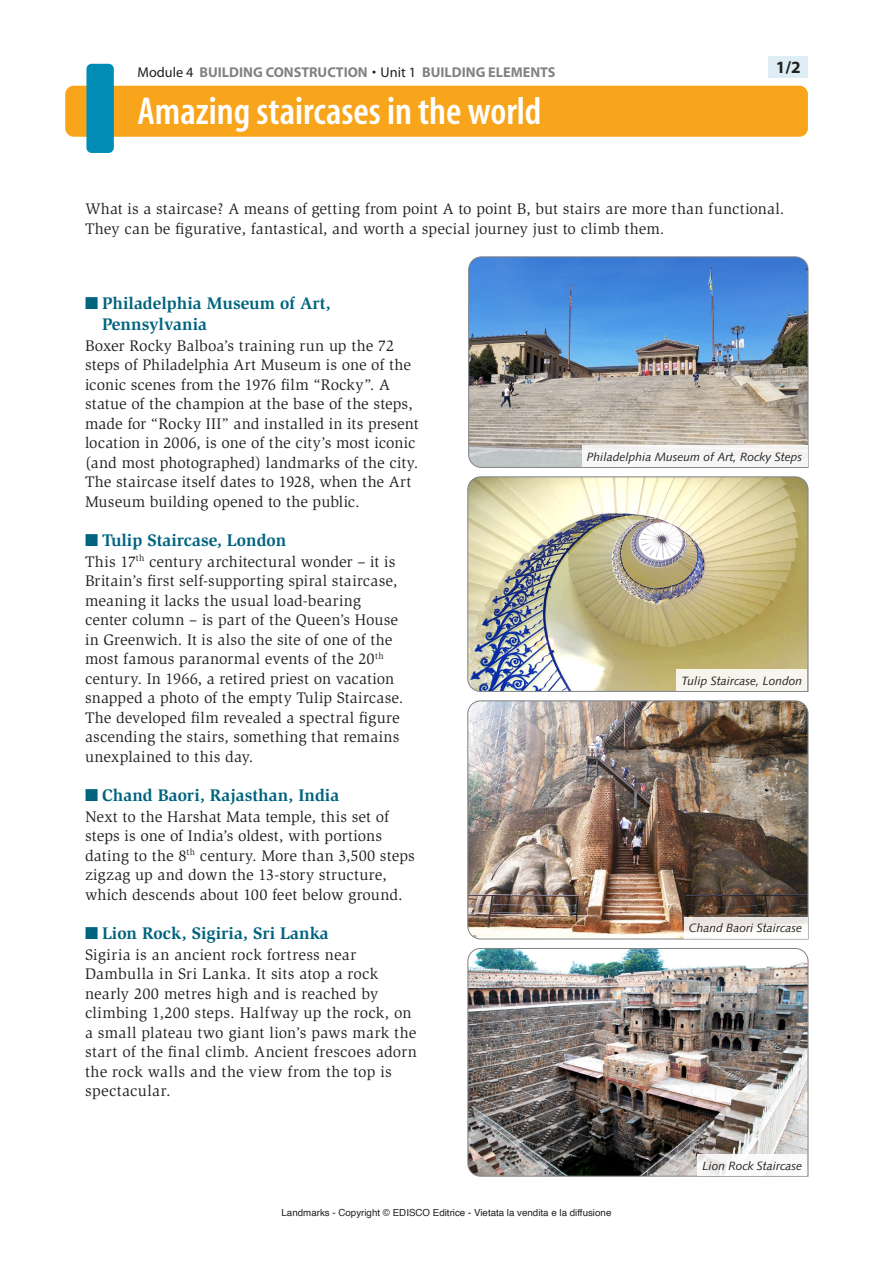
<style>
.page{position:relative;width:893px;height:1263px;background:#fff}
.page>*{position:absolute;margin:0;border:0;box-sizing:border-box;transform-origin:0 0}
.t1{font:600 condensed 39px "Myriad";color:#fff}
.t2{font:700 17.25px/21px "Slimbach";color:#00647f}
.t3{font:700 17.25px "Myriad Pro";color:#231f20}
.t4{font:15.75px/19.5px "Slimbach";letter-spacing:.01em;color:#231f20}
.t5{font:700 14.25px "Myriad";color:#808285}
.t6{font:italic 12px "Syntax";color:#231f20}
.t7{font:9.75px "Helvetica";color:#231f20}
.s1{font-weight:400;color:#231f20}
</style>
<div class="page">
<div style="left:768px;top:57px;width:40px;height:21px;background:#dfeef4"></div>
<div style="left:65px;top:86px;width:743px;height:51px;background:#f9a51b;border-radius:9px"></div>
<div style="left:86px;top:64px;width:28px;height:89px;background:#008cb5;border-radius:5px"></div>
<img style="left:468px;top:256px;width:341px;height:212px">
<img style="left:467px;top:476px;width:342px;height:216px">
<img style="left:467px;top:948px;width:342px;height:229px">
<img style="left:467px;top:700px;width:342px;height:240px">
<div style="left:582px;top:446px;width:225px;height:21px;background:#f6f6f6"></div>
<div style="left:676px;top:670px;width:131px;height:21px;background:#f7f5ed"></div>
<svg style="left:684px;top:917px;width:123px;height:21px"></svg>
<div style="left:697px;top:1154px;width:110px;height:21px;background:#fff"></div>
<p class="t5" style="left:137px;top:64px;width:420px"><span class="s1">Module 4</span> BUILDING CONSTRUCTION <span class="s1">• Unit 1</span> BUILDING ELEMENTS</p>
<h1 class="t1" style="left:137px;top:92px;width:406px">Amazing staircases in the world</h1>
<p class="t3" style="left:776px;top:56px;width:26px">1/2</p>
<p class="t4" style="left:85px;top:200px;width:701px">What is a staircase? A means of getting from point A to point B, but stairs are more than functional.<br>They can be figurative, fantastical, and worth a special journey just to climb them.</p>
<p class="t2" style="left:102px;top:292px;width:230px;text-indent:-17px">■ Philadelphia Museum of Art,<br>Pennsylvania</p>
<p class="t4" style="left:85px;top:336px;width:335px">Boxer Rocky Balboa’s training run up the 72 steps of Philadelphia Art Museum is one of the iconic scenes from the 1976 film “Rocky”. A statue of the champion at the base of the steps, made for “Rocky III” and installed in its present location in 2006, is one of the city’s most iconic (and most photographed) landmarks of the city.<br>The staircase itself dates to 1928, when the Art Museum building opened to the public.</p>
<p class="t2" style="left:85px;top:529px;width:203px">■ Tulip Staircase, London</p>
<p class="t4" style="left:85px;top:552px;width:320px">This 17<sup>th</sup> century architectural wonder – it is Britain’s first self-supporting spiral staircase, meaning it lacks the usual load-bearing center column – is part of the Queen’s House in Greenwich. It is also the site of one of the most famous paranormal events of the 20<sup>th </sup>century. In 1966, a retired priest on vacation snapped a photo of the empty Tulip Staircase.<br>The developed film revealed a spectral figure ascending the stairs, something that remains unexplained to this day.</p>
<p class="t2" style="left:85px;top:784px;width:256px">■ Chand Baori, Rajasthan, India</p>
<p class="t4" style="left:85px;top:807px;width:331px">Next to the Harshat Mata temple, this set of steps is one of India’s oldest, with portions dating to the 8<sup>th</sup> century. More than 3,500 steps zigzag up and down the 13-story structure, which descends about 100 feet below ground.</p>
<p class="t2" style="left:85px;top:922px;width:245px">■ Lion Rock, Sigiria, Sri Lanka</p>
<p class="t4" style="left:85px;top:945px;width:333px">Sigiria is an ancient rock fortress near Dambulla in Sri Lanka. It sits atop a rock nearly 200 metres high and is reached by climbing 1,200 steps. Halfway up the rock, on a small plateau two giant lion’s paws mark the start of the final climb. Ancient frescoes adorn the rock walls and the view from the top is spectacular.</p>
<p class="t6" style="left:587px;top:450px;width:217px">Philadelphia Museum of Art, Rocky Steps</p>
<p class="t6" style="left:682px;top:673px;width:122px">Tulip Staircase, London</p>
<p class="t6" style="left:689px;top:921px;width:115px">Chand Baori Staircase</p>
<p class="t6" style="left:702px;top:1158px;width:101px">Lion Rock Staircase</p>
<p class="t7" style="left:282px;top:1205px;width:331px">Landmarks - Copyright © EDISCO Editrice - Vietata la vendita e la diffusione</p>
</div>
